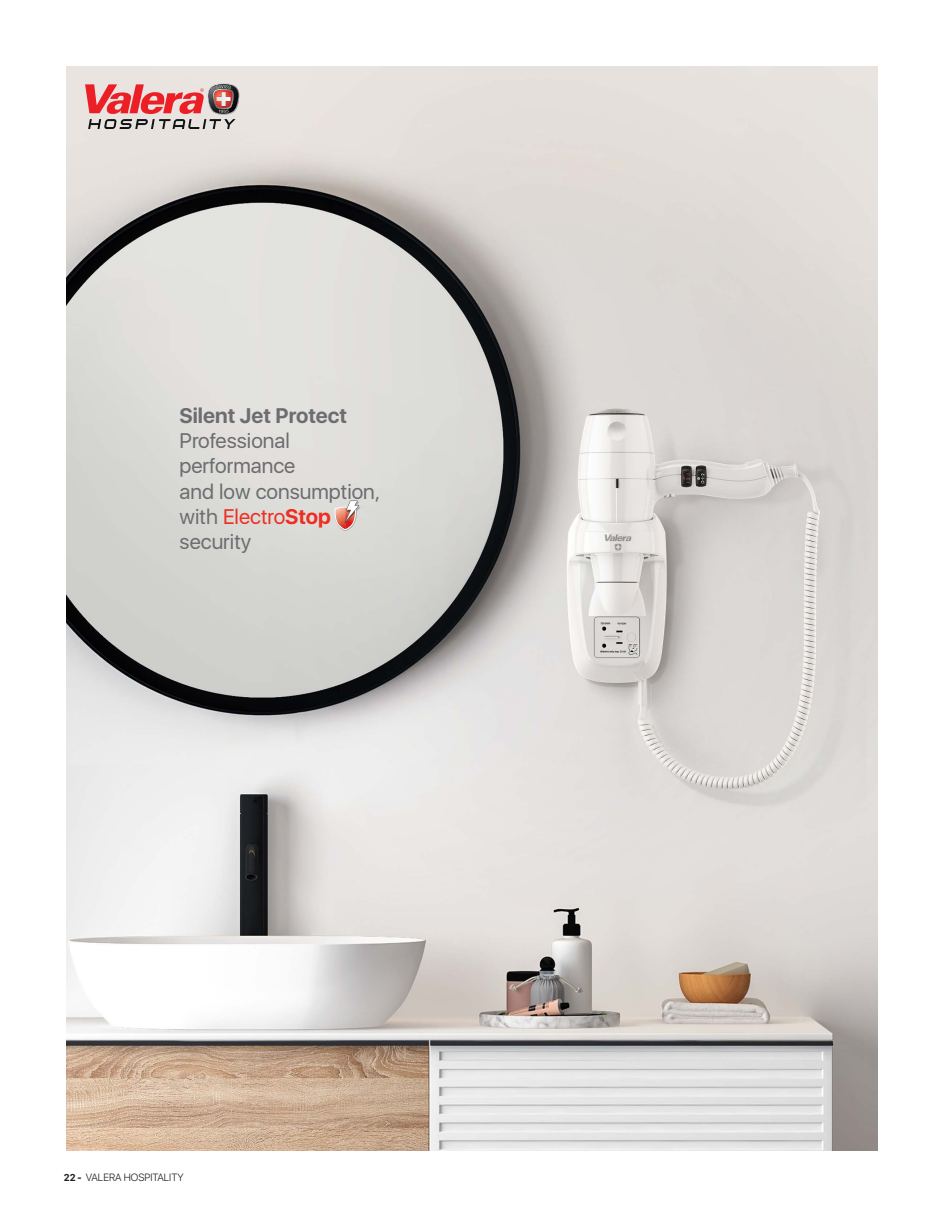
<style>
.page{position:relative;width:944px;height:1214px;background:#fff}
.page>*{position:absolute;margin:0;border:0;box-sizing:border-box;transform-origin:0 0}
.t1{font:21px "SFUI Display";color:#6c6d70}
.t2{font:700 21px "SFUI Display";color:#6c6d70}
.t3{font:21px "SFUI Display";color:#ee2e22}
.t4{font:300 10.5px "SF Pro Display";color:#231f20}
.s1{color:#6c6d70}
.s2{font-weight:700}
.s3{font-family:"SF Compact Display";font-weight:700}
</style>
<div class="page">
<img style="left:67px;top:67px;width:810px;height:1083px">
<svg style="left:334px;top:500px;width:26px;height:31px"></svg>
<svg style="left:85px;top:83px;width:154px;height:46px;background:#ce9191"></svg>
<p class="t2" style="left:180px;top:403px;width:169px">Silent Jet Protect</p>
<p class="t1" style="left:180px;top:424px;width:112px">Professional</p>
<p class="t1" style="left:180px;top:449px;width:117px">performance</p>
<p class="t1" style="left:180px;top:475px;width:202px">and low consumption,</p>
<p class="t3" style="left:180px;top:500px;width:153px"><span class="s1">with</span> Electro<span class="s2">Stop</span></p>
<p class="t1" style="left:180px;top:525px;width:73px">security</p>
<p class="t4" style="left:64px;top:1169px;width:121px"><span class="s3">22 -</span> VALERA HOSPITALITY</p>
</div>
